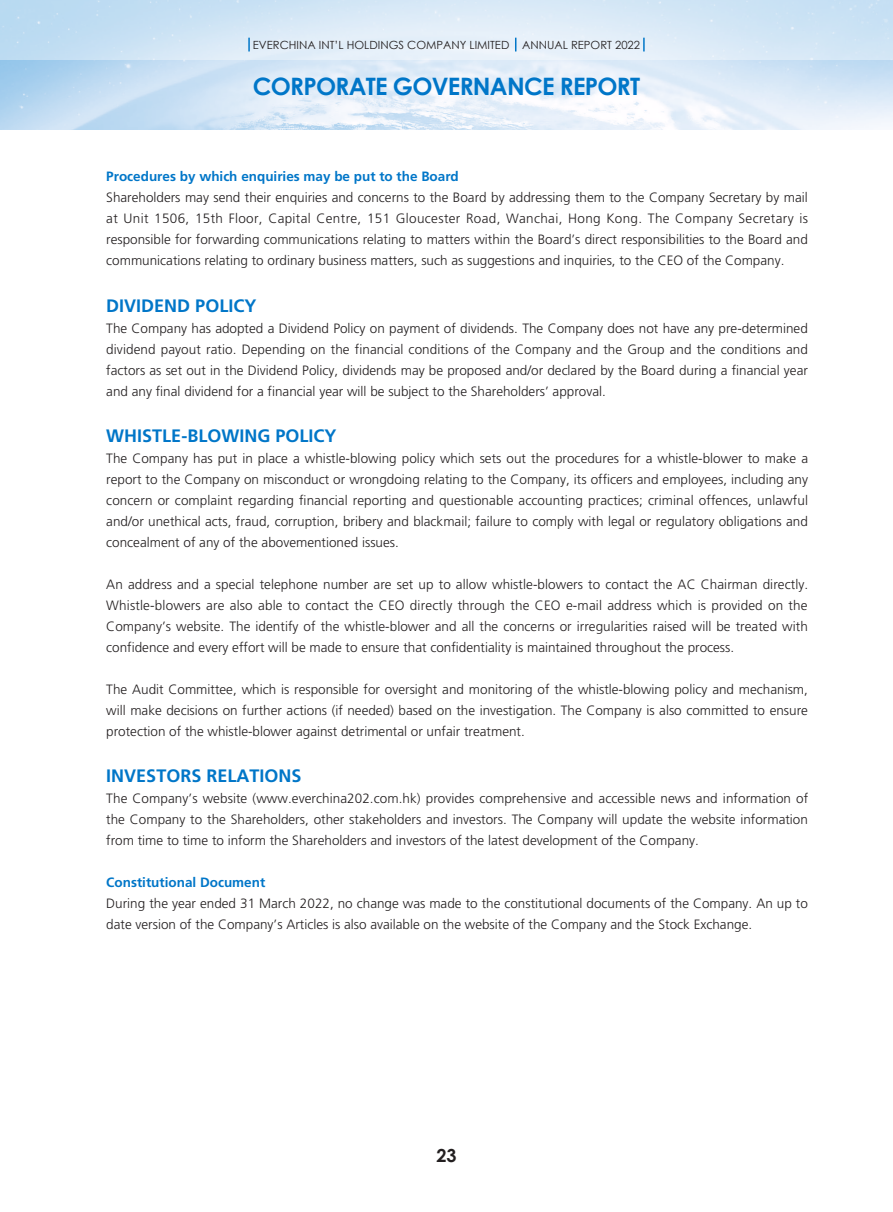
<style>
.page{position:relative;width:893px;height:1212px;background:#fff}
.page>*{position:absolute;margin:0;border:0;box-sizing:border-box;transform-origin:0 0}
.t1{font:700 24px "Century Gothic";letter-spacing:-.03em;color:#0076c8}
.t2{font:700 18px "Frutiger LT Std";color:#0076c8}
.t3{font:700 18px "Century Gothic";color:#231f20}
.t4{font:300 13.5px/21px "Frutiger LT Std";color:#231f20;text-align:justify}
.t5{font:700 13.5px "Frutiger LT Std";color:#0076c8}
.t6{font:11.25px "Century Gothic";color:#231f20}
</style>
<div class="page">
<img style="left:0;top:60px;width:893px;height:70px">
<svg style="left:0;top:0;width:893px;height:60px;background:#d4e7f6"></svg>
<svg style="left:248px;top:38px;width:2px;height:13px"></svg>
<svg style="left:515px;top:38px;width:1px;height:13px"></svg>
<svg style="left:643px;top:38px;width:2px;height:13px"></svg>
<p class="t6" style="left:253px;top:37px;width:389px">EVERCHINA INT’L HOLDINGS COMPANY LIMITED ANNUAL REPORT 2022</p>
<h1 class="t1" style="left:253px;top:68px;width:389px">CORPORATE GOVERNANCE REPORT</h1>
<p class="t5" style="left:106px;top:169px;width:354px">Procedures by which enquiries may be put to the Board</p>
<p class="t4" style="left:106px;top:187px;width:703px">Shareholders may send their enquiries and concerns to the Board by addressing them to the Company Secretary by mail at Unit 1506, 15th Floor, Capital Centre, 151 Gloucester Road, Wanchai, Hong Kong. The Company Secretary is responsible for forwarding communications relating to matters within the Board’s direct responsibilities to the Board and communications relating to ordinary business matters, such as suggestions and inquiries, to the CEO of the Company.</p>
<h2 class="t2" style="left:106px;top:295px;width:152px">DIVIDEND POLICY</h2>
<p class="t4" style="left:106px;top:318px;width:703px">The Company has adopted a Dividend Policy on payment of dividends. The Company does not have any pre-determined dividend payout ratio. Depending on the financial conditions of the Company and the Group and the conditions and factors as set out in the Dividend Policy, dividends may be proposed and/or declared by the Board during a financial year and any final dividend for a financial year will be subject to the Shareholders’ approval.</p>
<h2 class="t2" style="left:106px;top:425px;width:232px">WHISTLE-BLOWING POLICY</h2>
<p class="t4" style="left:106px;top:448px;width:703px">The Company has put in place a whistle-blowing policy which sets out the procedures for a whistle-blower to make a report to the Company on misconduct or wrongdoing relating to the Company, its officers and employees, including any concern or complaint regarding financial reporting and questionable accounting practices; criminal offences, unlawful and/or unethical acts, fraud, corruption, bribery and blackmail; failure to comply with legal or regulatory obligations and concealment of any of the abovementioned issues.</p>
<p class="t4" style="left:106px;top:574px;width:703px">An address and a special telephone number are set up to allow whistle-blowers to contact the AC Chairman directly.<br>Whistle-blowers are also able to contact the CEO directly through the CEO e-mail address which is provided on the Company’s website. The identify of the whistle-blower and all the concerns or irregularities raised will be treated with confidence and every effort will be made to ensure that confidentiality is maintained throughout the process.</p>
<p class="t4" style="left:106px;top:679px;width:703px">The Audit Committee, which is responsible for oversight and monitoring of the whistle-blowing policy and mechanism, will make decisions on further actions (if needed) based on the investigation. The Company is also committed to ensure protection of the whistle-blower against detrimental or unfair treatment.</p>
<h2 class="t2" style="left:106px;top:765px;width:197px">INVESTORS RELATIONS</h2>
<p class="t4" style="left:106px;top:788px;width:703px">The Company’s website (www.everchina202.com.hk) provides comprehensive and accessible news and information of the Company to the Shareholders, other stakeholders and investors. The Company will update the website information from time to time to inform the Shareholders and investors of the latest development of the Company.</p>
<p class="t5" style="left:106px;top:874px;width:161px">Constitutional Document</p>
<p class="t4" style="left:106px;top:893px;width:703px">During the year ended 31 March 2022, no change was made to the constitutional documents of the Company. An up to date version of the Company’s Articles is also available on the website of the Company and the Stock Exchange.</p>
<h2 class="t3" style="left:436px;top:1142px;width:22px">23</h2>
</div>
